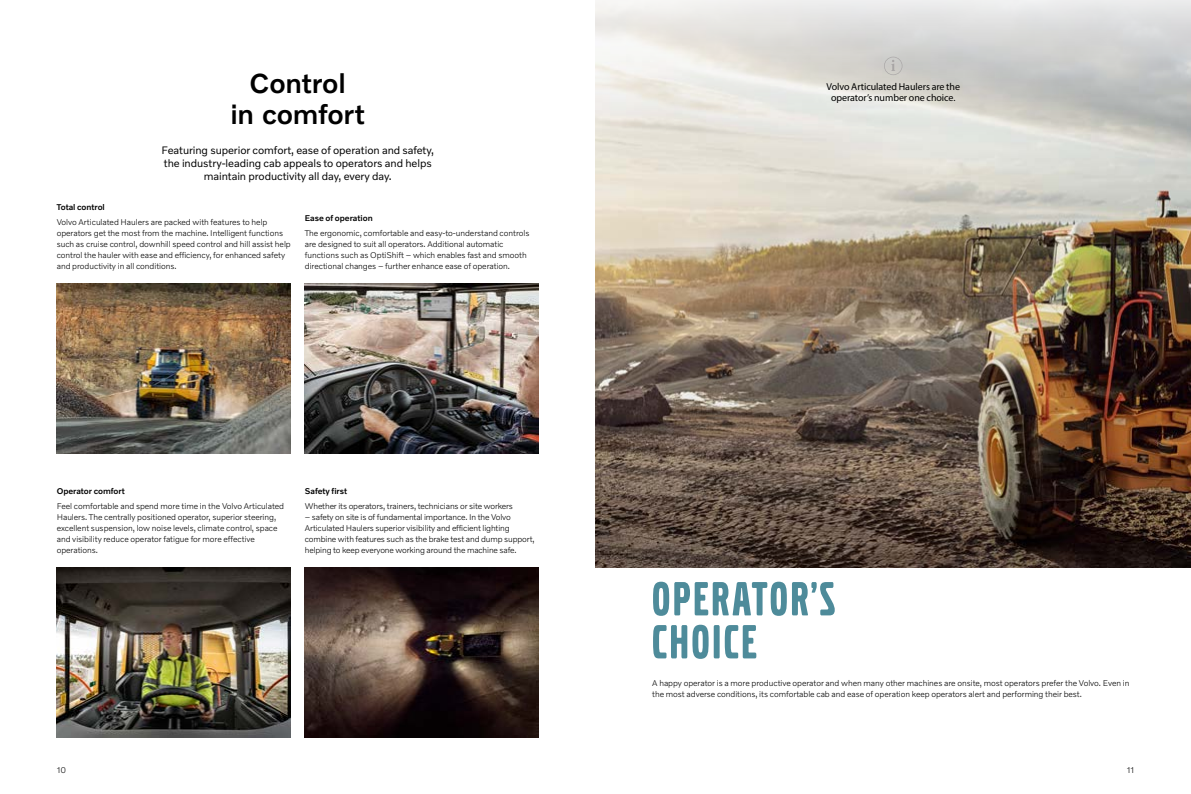
<style>
.page{position:relative;width:1191px;height:794px;background:#fff}
.page>*{position:absolute;margin:0;border:0;box-sizing:border-box;transform-origin:0 0}
.t1{font:50px/43px "Volvo Broad Pro";letter-spacing:.06em;color:#4e8b9a}
.t2{font:500 28px/31px "Volvo Novum";letter-spacing:-.01em;color:#000;text-align:center}
.t3{font:11px/13.2px "Volvo Novum";letter-spacing:-.005em;color:#000;text-align:center}
.t4{font:10px/11px "Myriad Pro";letter-spacing:-.005em;color:#000;text-align:center}
.t5{font:300 8.5px/11px "Volvo Novum";letter-spacing:-.005em;color:#000}
.t6{font:500 8.5px "Volvo Novum";letter-spacing:-.005em;color:#000}
</style>
<div class="page">
<img style="left:57px;top:283px;width:234px;height:171px">
<img style="left:305px;top:283px;width:234px;height:171px">
<img style="left:305px;top:567px;width:234px;height:170px">
<img style="left:595px;top:149px;width:596px;height:418px">
<svg style="left:595px;top:0;width:596px;height:149px;background:#dddcd9"></svg>
<img style="left:57px;top:567px;width:234px;height:170px">
<svg style="left:884px;top:57px;width:18px;height:18px"></svg>
<h2 class="t2" style="left:231px;top:66px;width:136px">Control<br>in comfort</h2>
<p class="t3" style="left:162px;top:143px;width:274px">Featuring superior comfort, ease of operation and safety, the industry-leading cab appeals to operators and helps maintain productivity all day, every day.</p>
<p class="t6" style="left:57px;top:202px;width:50px">Total control</p>
<p class="t5" style="left:57px;top:217px;width:236px">Volvo Articulated Haulers are packed with features to help operators get the most from the machine. Intelligent functions such as cruise control, downhill speed control and hill assist help control the hauler with ease and efficiency, for enhanced safety and productivity in all conditions.</p>
<p class="t6" style="left:305px;top:213px;width:69px">Ease of operation</p>
<p class="t5" style="left:305px;top:228px;width:226px">The ergonomic, comfortable and easy-to-understand controls are designed to suit all operators. Additional automatic functions such as OptiShift – which enables fast and smooth directional changes – further enhance ease of operation.</p>
<p class="t6" style="left:57px;top:485px;width:70px">Operator comfort</p>
<p class="t5" style="left:57px;top:500px;width:229px">Feel comfortable and spend more time in the Volvo Articulated Haulers. The centrally positioned operator, superior steering, excellent suspension, low noise levels, climate control, space and visibility reduce operator fatigue for more effective operations.</p>
<p class="t6" style="left:305px;top:485px;width:44px">Safety first</p>
<p class="t5" style="left:305px;top:500px;width:210px">Whether its operators, trainers, technicians or site workers</p>
<p class="t5" style="left:305px;top:511px;width:231px">– safety on site is of fundamental importance. In the Volvo Articulated Haulers superior visibility and efficient lighting combine with features such as the brake test and dump support, helping to keep everyone working around the machine safe.</p>
<p class="t4" style="left:826px;top:81px;width:135px">Volvo Articulated Haulers are the operator’s number one choice.</p>
<h1 class="t1" style="left:652px;top:578px;width:184px">OPERATOR’S<br>CHOICE</h1>
<p class="t5" style="left:652px;top:677px;width:479px">A happy operator is a more productive operator and when many other machines are onsite, most operators prefer the Volvo. Even in the most adverse conditions, its comfortable cab and ease of operation keep operators alert and performing their best.</p>
<p class="t5" style="left:57px;top:764px;width:11px">10</p>
<p class="t5" style="left:1126px;top:764px;width:9px">11</p>
</div>
